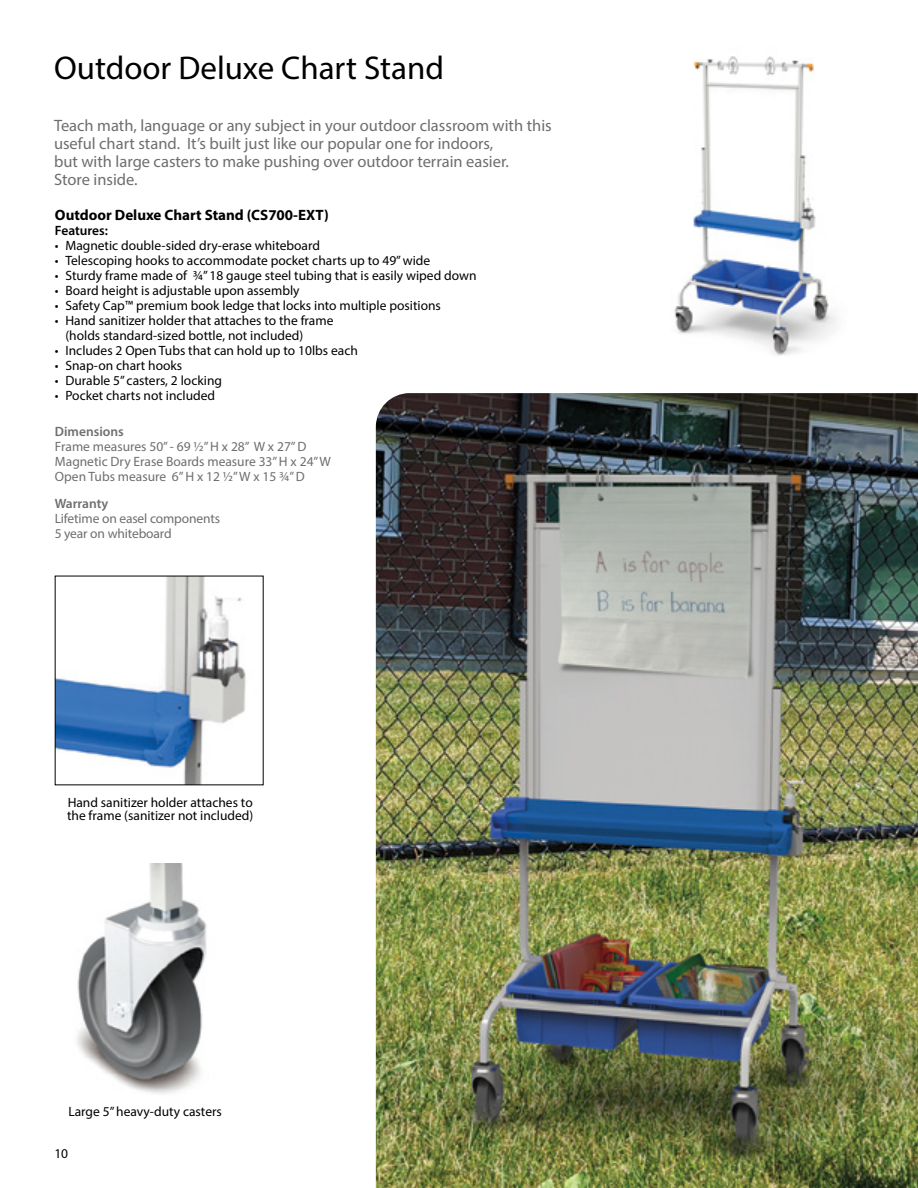
<style>
.page{position:relative;width:918px;height:1188px;background:#fff}
.page>*{position:absolute;margin:0;border:0;box-sizing:border-box;transform-origin:0 0}
.t1{font:33px "Myriad Pro";color:#000}
.t2{font:16.5px/18px "Myriad Pro";color:#6d6e71}
.t3{font:700 15px "Myriad Pro";color:#000}
.t4{font:13.5px/15px "Myriad Pro";color:#000}
.t5{font:13.5px/15px "Myriad Pro";color:#6d6e71}
.t6{font:600 13.5px "Myriad Pro";color:#6d6e71}
.t7{font:600 13.5px "Myriad Pro";color:#000}
</style>
<div class="page">
<img style="left:77px;top:864px;width:130px;height:230px">
<img style="left:57px;top:578px;width:189px;height:205px">
<img style="left:376px;top:393px;width:542px;height:795px">
<img style="left:674px;top:56px;width:165px;height:300px">
<h1 class="t1" style="left:54px;top:47px;width:392px">Outdoor Deluxe Chart Stand</h1>
<p class="t2" style="left:54px;top:117px;width:499px">Teach math, language or any subject in your outdoor classroom with this useful chart stand. It’s built just like our popular one for indoors,<br>but with large casters to make pushing over outdoor terrain easier.<br>Store inside.</p>
<p class="t3" style="left:55px;top:205px;width:275px">Outdoor Deluxe Chart Stand (CS700-EXT)</p>
<p class="t7" style="left:55px;top:222px;width:55px">Features:</p>
<p class="t4" style="left:55px;top:238px;width:267px">• Magnetic double-sided dry-erase whiteboard</p>
<p class="t4" style="left:55px;top:253px;width:377px">• Telescoping hooks to accommodate pocket charts up to 49” wide</p>
<p class="t4" style="left:55px;top:268px;width:423px">• Sturdy frame made of ¾” 18 gauge steel tubing that is easily wiped down</p>
<p class="t4" style="left:55px;top:283px;width:246px">• Board height is adjustable upon assembly</p>
<p class="t4" style="left:55px;top:298px;width:387px">• Safety Cap™ premium book ledge that locks into multiple positions</p>
<p class="t4" style="left:65px;top:313px;width:270px;text-indent:-11px">• Hand sanitizer holder that attaches to the frame (holds standard-sized bottle, not included)</p>
<p class="t4" style="left:55px;top:343px;width:304px">• Includes 2 Open Tubs that can hold up to 10lbs each</p>
<p class="t4" style="left:55px;top:358px;width:129px">• Snap-on chart hooks</p>
<p class="t4" style="left:55px;top:373px;width:169px">• Durable 5” casters, 2 locking</p>
<p class="t4" style="left:55px;top:388px;width:162px">• Pocket charts not included</p>
<p class="t6" style="left:55px;top:423px;width:70px">Dimensions</p>
<p class="t5" style="left:55px;top:438px;width:278px">Frame measures 50” - 69 1/2” H x 28” W x 27” D<br>Magnetic Dry Erase Boards measure 33” H x 24” W<br>Open Tubs measure 6” H x 12 1/2” W x 15 3/4” D</p>
<p class="t6" style="left:55px;top:495px;width:55px">Warranty</p>
<p class="t5" style="left:55px;top:511px;width:167px">Lifetime on easel components<br>5 year on whiteboard</p>
<p class="t4" style="left:67px;top:795px;width:188px;line-height:13.5px">Hand sanitizer holder attaches to the frame (sanitizer not included)</p>
<p class="t4" style="left:68px;top:1104px;width:155px">Large 5” heavy-duty casters</p>
<p class="t4" style="left:54px;top:1145px;width:15px">10</p>
</div>
